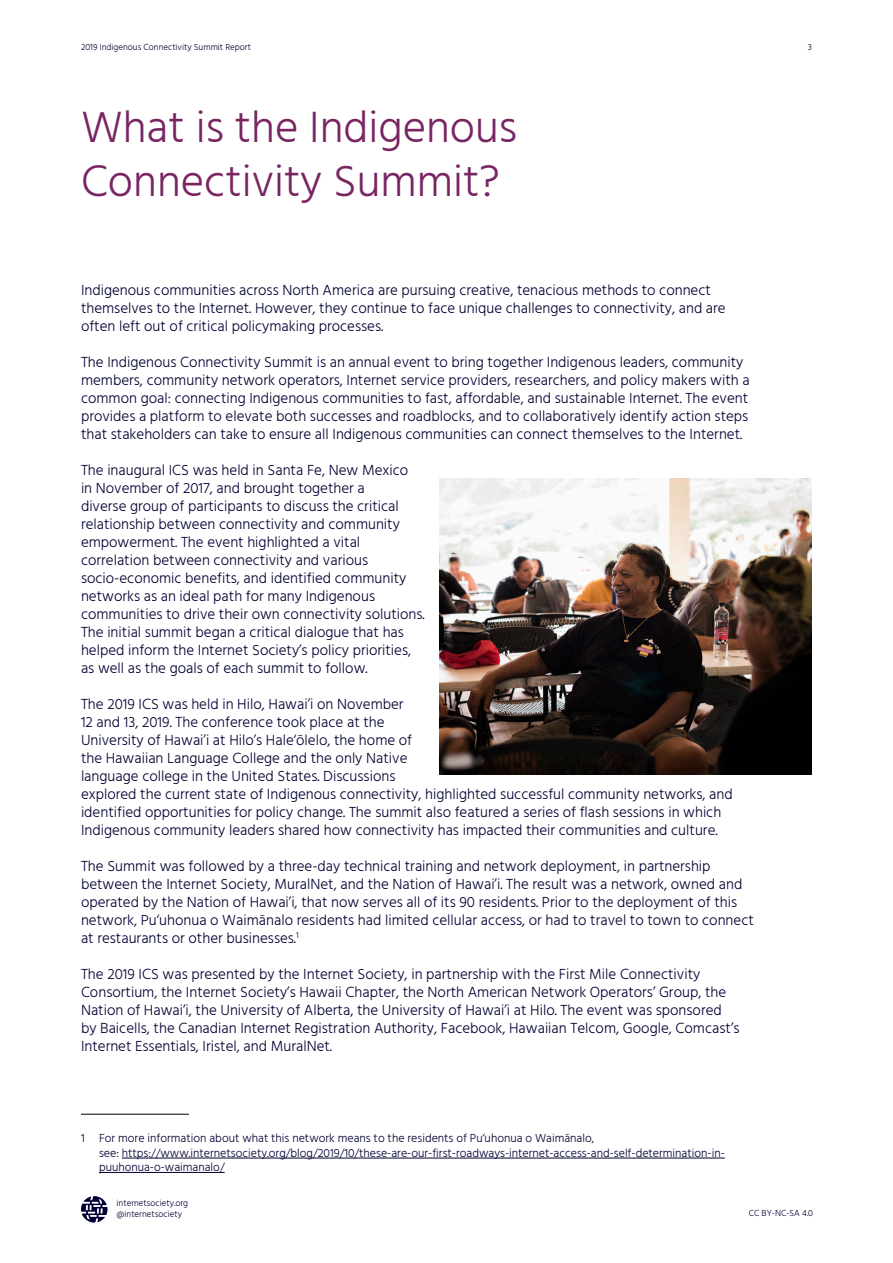
<style>
.page{position:relative;width:893px;height:1263px;background:#fff}
.page>*{position:absolute;margin:0;border:0;box-sizing:border-box;transform-origin:0 0}
.t1{font:300 45px/54px "Hind";color:#782562}
.Body_Copy{font:300 15px/18px "Hind";color:#003}
.Footnote{font:300 12px/14.4px "Hind";color:#003}
.t2{font:300 9px/10.8px "Hind";color:#003}
</style>
<div class="page">
<svg style="left:81px;top:1196px;width:26px;height:26px"></svg>
<hr style="left:81px;top:1114px;width:108px;height:1px;background:#231f20">
<hr style="left:122px;top:1158px;width:603px;height:1px;background:#003">
<hr style="left:99px;top:1172px;width:126px;height:1px;background:#003">
<img style="left:439px;top:479px;width:373px;height:295px">
<p class="t2" style="left:81px;top:42px;width:171px">2019 Indigenous Connectivity Summit Report</p>
<p class="t2" style="left:808px;top:42px;width:6px">3</p>
<h1 class="t1" style="left:81px;top:102px;width:438px">What is the Indigenous<br>Connectivity Summit?</h1>
<p class="Body_Copy" style="left:81px;top:282px;width:646px">Indigenous communities across North America are pursuing creative, tenacious methods to connect themselves to the Internet. However, they continue to face unique challenges to connectivity, and are often left out of critical policymaking processes.</p>
<p class="Body_Copy" style="left:81px;top:354px;width:670px">The Indigenous Connectivity Summit is an annual event to bring together Indigenous leaders, community members, community network operators, Internet service providers, researchers, and policy makers with a common goal: connecting Indigenous communities to fast, affordable, and sustainable Internet. The event provides a platform to elevate both successes and roadblocks, and to collaboratively identify action steps that stakeholders can take to ensure all Indigenous communities can connect themselves to the Internet.</p>
<p class="Body_Copy" style="left:81px;top:462px;width:345px">The inaugural ICS was held in Santa Fe, New Mexico<br>in November of 2017, and brought together a<br>diverse group of participants to discuss the critical relationship between connectivity and community empowerment. The event highlighted a vital correlation between connectivity and various socio-economic benefits, and identified community networks as an ideal path for many Indigenous communities to drive their own connectivity solutions.<br>The initial summit began a critical dialogue that has helped inform the Internet Society’s policy priorities, as well as the goals of each summit to follow.</p>
<p class="Body_Copy" style="left:81px;top:696px;width:653px">The 2019 ICS was held in Hilo, Hawai’i on November<br>12 and 13, 2019. The conference took place at the<br>University of Hawai’i at Hilo’s Hale‘ōlelo, the home of<br>the Hawaiian Language College and the only Native<br>language college in the United States. Discussions<br>explored the current state of Indigenous connectivity, highlighted successful community networks, and identified opportunities for policy change. The summit also featured a series of flash sessions in which Indigenous community leaders shared how connectivity has impacted their communities and culture.</p>
<p class="Body_Copy" style="left:81px;top:858px;width:674px">The Summit was followed by a three-day technical training and network deployment, in partnership between the Internet Society, MuralNet, and the Nation of Hawai’i. The result was a network, owned and operated by the Nation of Hawai’i, that now serves all of its 90 residents. Prior to the deployment of this network, Pu‘uhonua o Waimānalo residents had limited cellular access, or had to travel to town to connect at restaurants or other businesses.<sup>1</sup></p>
<p class="Body_Copy" style="left:81px;top:966px;width:660px">The 2019 ICS was presented by the Internet Society, in partnership with the First Mile Connectivity Consortium, the Internet Society’s Hawaii Chapter, the North American Network Operators’ Group, the Nation of Hawai’i, the University of Alberta, the University of Hawai’i at Hilo. The event was sponsored by Baicells, the Canadian Internet Registration Authority, Facebook, Hawaiian Telcom, Google, Comcast’s Internet Essentials, Iristel, and MuralNet.</p>
<p class="Footnote" style="left:99px;top:1131px;width:627px;text-indent:-18px">1 For more information about what this network means to the residents of Pu‘uhonua o Waimānalo,<br>see: https://www.internetsociety.org/blog/2019/10/these-are-our-first-roadways-internet-access-and-self-determination-in&shy;puuhonua-o-waimanalo/</p>
<p class="t2" style="left:117px;top:1198px;width:73px">internetsociety.org @internetsociety</p>
<p class="t2" style="left:749px;top:1208px;width:66px">CC BY-NC-SA 4.0</p>
</div>
